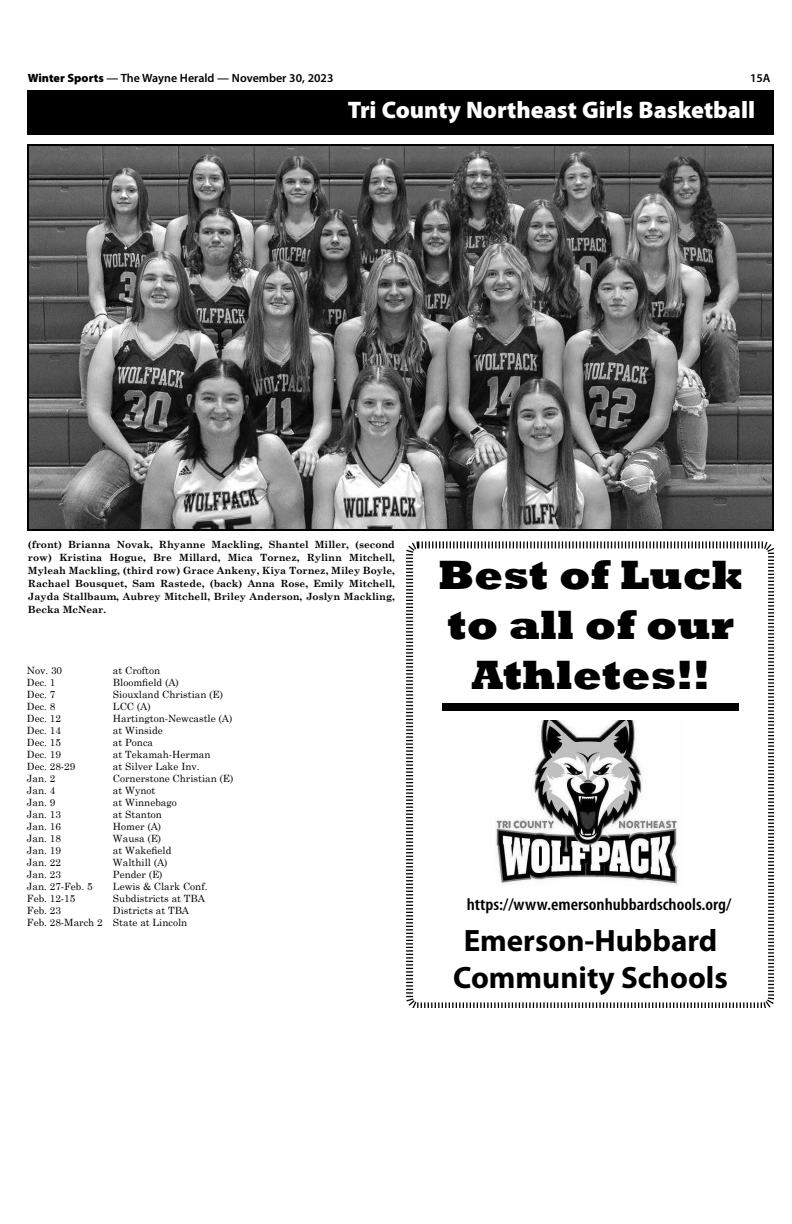
<style>
.page{position:relative;width:792px;height:1224px;background:#fff}
.page>*{position:absolute;margin:0;border:0;box-sizing:border-box;transform-origin:0 0}
.t1{font:800 42px/50.4px "Rockwell";color:#000;text-align:center}
.t2{font:700 31px/37.2px "Myriad Pro";color:#000;text-align:center}
.t3{font:900 24px "Myriad Pro";color:#fff}
.t4{font:600 condensed 17px "Myriad Pro";color:#000;scale:1.1 1}
.t5{font:600 12px "Myriad Pro";color:#000}
.t6{font:10px/12px "Century Schoolbook";color:#000;text-align:right}
.t7{font:700 10px/13px "Century Schoolbook";color:#000;text-align:justify}
.s1{font-weight:900}
</style>
<div class="page">
<div style="left:27px;top:90px;width:747px;height:45px;background:#000"></div>
<img style="left:30px;top:147px;width:741px;height:381px">
<div style="left:27px;top:144px;width:747px;height:387px;border:2px solid #000"></div>
<svg style="left:406px;top:541px;width:368px;height:467px"></svg>
<img style="left:495px;top:721px;width:190px;height:165px">
<div style="left:442px;top:703px;width:297px;height:8px;background:#000"></div>
<p class="t5" style="left:28px;top:70px;width:307px"><span class="s1">Winter Sports</span> — The Wayne Herald — November 30, 2023</p>
<p class="t5" style="left:750px;top:70px;width:22px">15A</p>
<h3 class="t3" style="left:348px;top:94px;width:409px">Tri County Northeast Girls Basketball</h3>
<p class="t7" style="left:28px;top:538px;width:369px">(front) Brianna Novak, Rhyanne Mackling, Shantel Miller, (second row) Kristina Hogue, Bre Millard, Mica Tornez, Rylinn Mitchell, Myleah Mackling, (third row) Grace Ankeny, Kiya Tornez, Miley Boyle, Rachael Bousquet, Sam Rastede, (back) Anna Rose, Emily Mitchell, Jayda Stallbaum, Aubrey Mitchell, Briley Anderson, Joslyn Mackling, Becka McNear.</p>
<p class="t6" style="left:27px;top:664px;width:37px">Nov. 30</p>
<p class="t6" style="left:113px;top:664px;width:49px">at Crofton</p>
<p class="t6" style="left:27px;top:676px;width:30px">Dec. 1</p>
<p class="t6" style="left:113px;top:676px;width:67px">Bloomfield (A)</p>
<p class="t6" style="left:27px;top:688px;width:30px">Dec. 7</p>
<p class="t6" style="left:113px;top:688px;width:112px">Siouxland Christian (E)</p>
<p class="t6" style="left:27px;top:700px;width:30px">Dec. 8</p>
<p class="t6" style="left:113px;top:700px;width:39px">LCC (A)</p>
<p class="t6" style="left:27px;top:712px;width:35px">Dec. 12</p>
<p class="t6" style="left:113px;top:712px;width:121px">Hartington-Newcastle (A)</p>
<p class="t6" style="left:27px;top:724px;width:35px">Dec. 14</p>
<p class="t6" style="left:113px;top:724px;width:51px">at Winside</p>
<p class="t6" style="left:27px;top:736px;width:35px">Dec. 15</p>
<p class="t6" style="left:113px;top:736px;width:42px">at Ponca</p>
<p class="t6" style="left:27px;top:748px;width:35px">Dec. 19</p>
<p class="t6" style="left:113px;top:748px;width:99px">at Tekamah-Herman</p>
<p class="t6" style="left:27px;top:760px;width:50px">Dec. 28-29</p>
<p class="t6" style="left:113px;top:760px;width:88px">at Silver Lake Inv.</p>
<p class="t6" style="left:27px;top:772px;width:30px">Jan. 2</p>
<p class="t6" style="left:113px;top:772px;width:122px">Cornerstone Christian (E)</p>
<p class="t6" style="left:27px;top:784px;width:30px">Jan. 4</p>
<p class="t6" style="left:113px;top:784px;width:44px">at Wynot</p>
<p class="t6" style="left:27px;top:796px;width:30px">Jan. 9</p>
<p class="t6" style="left:113px;top:796px;width:65px">at Winnebago</p>
<p class="t6" style="left:27px;top:808px;width:35px">Jan. 13</p>
<p class="t6" style="left:113px;top:808px;width:51px">at Stanton</p>
<p class="t6" style="left:27px;top:820px;width:35px">Jan. 16</p>
<p class="t6" style="left:113px;top:820px;width:50px">Homer (A)</p>
<p class="t6" style="left:27px;top:832px;width:35px">Jan. 18</p>
<p class="t6" style="left:113px;top:832px;width:50px">Wausa (E)</p>
<p class="t6" style="left:27px;top:844px;width:35px">Jan. 19</p>
<p class="t6" style="left:113px;top:844px;width:60px">at Wakefield</p>
<p class="t6" style="left:27px;top:856px;width:35px">Jan. 22</p>
<p class="t6" style="left:113px;top:856px;width:56px">Walthill (A)</p>
<p class="t6" style="left:27px;top:868px;width:35px">Jan. 23</p>
<p class="t6" style="left:113px;top:868px;width:51px">Pender (E)</p>
<p class="t6" style="left:27px;top:880px;width:67px">Jan. 27-Feb. 5</p>
<p class="t6" style="left:113px;top:880px;width:96px">Lewis &amp; Clark Conf.</p>
<p class="t6" style="left:27px;top:892px;width:50px">Feb. 12-15</p>
<p class="t6" style="left:113px;top:892px;width:94px">Subdistricts at TBA</p>
<p class="t6" style="left:27px;top:904px;width:35px">Feb. 23</p>
<p class="t6" style="left:27px;top:904px;width:164px">Districts at TBA<br>Feb. 28-March 2 State at Lincoln</p>
<h1 class="t1" style="left:438px;top:550px;width:306px">Best of Luck to all of our<br>Athletes!!</h1>
<h3 class="t4" style="left:467px;top:894px;width:242px">https://www.emersonhubbardschools.org/</h3>
<h2 class="t2" style="left:453px;top:921px;width:276px">Emerson-Hubbard<br>Community Schools</h2>
</div>
